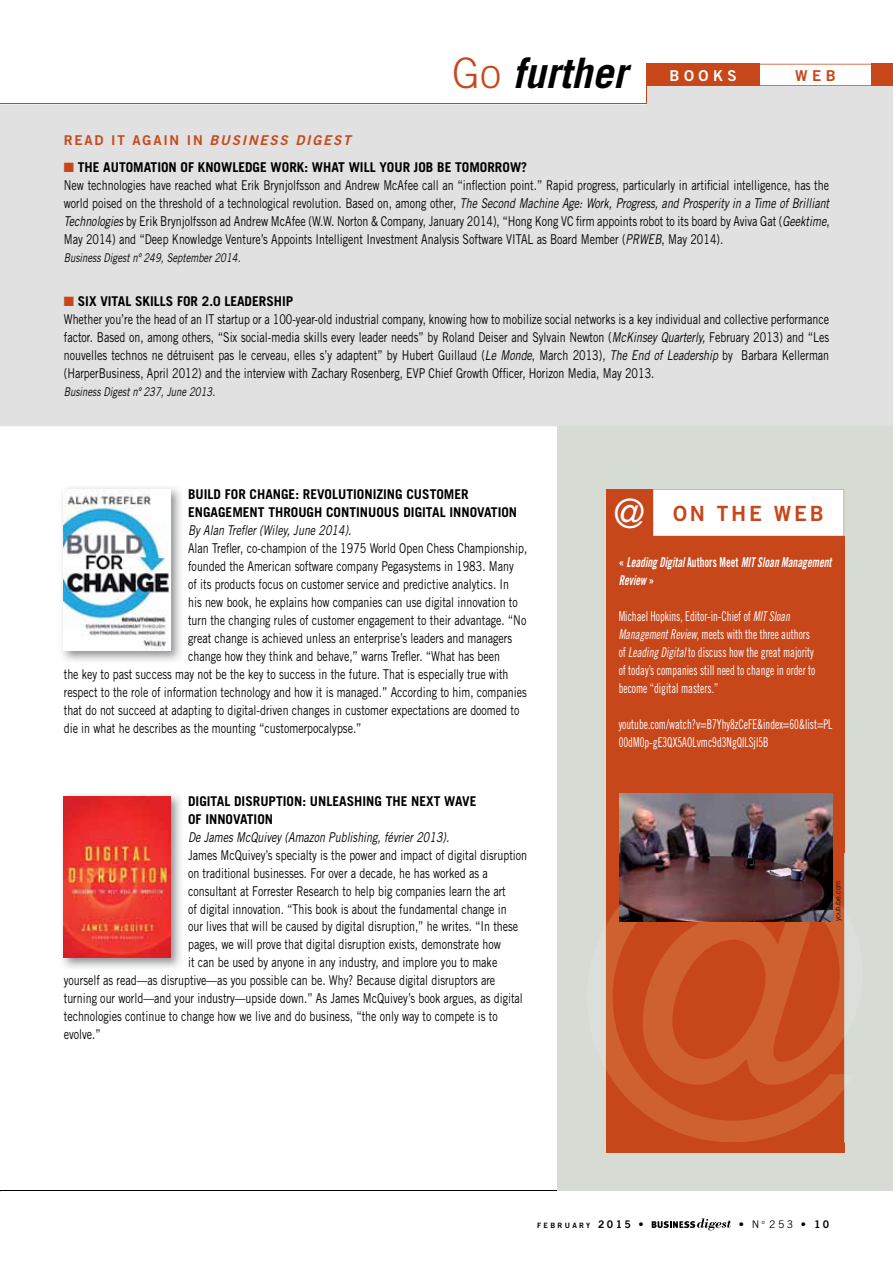
<style>
.page{position:relative;width:893px;height:1263px;background:#fff}
.page>*{position:absolute;margin:0;border:0;box-sizing:border-box;transform-origin:0 0}
.t1{font:390px "Trade Gothic Cond Eighteen";color:#dbdfd9}
.t2{font:italic 700 42px "Trade Gothic";color:#000}
.t3{font:40.5px "Trade Gothic Cond Eighteen";color:#fff}
.t4{font:21px "Trade Gothic Bold Two";letter-spacing:.13em;color:#c7471b}
.t5{font:15px "Trade Gothic Bold Two";letter-spacing:.3em;color:#fff}
.t6{font:15px "Trade Gothic Bold Two";color:#c7471b}
.t7{font:13.5px/18px "Trade Gothic";color:#000;scale:.79 1}
.t8{font:13.5px/18px "Trade Gothic Cond Eighteen";color:#fff;scale:.8 1}
.t9{font:700 13.5px/18px "Trade Gothic";color:#000}
.t10{font:italic 13.5px "Trade Gothic";color:#000;scale:.79 1}
.t11{font:13.5px/18px "Trade Gothic Bold Cond Twenty Obl";color:#fff;scale:.8 1}
.t12{font:italic 13.5px "Trade Gothic Bold Two";letter-spacing:.13em;color:#c7471b}
.t13{font:italic 12px "Trade Gothic";color:#000;scale:.79 1}
.t14{font:10.5px "Trade Gothic";color:#000}
.t15{font:300 7.5px "Trade Gothic";color:#000}
.t16{font:7.35px "Trade Gothic Bold Two";letter-spacing:.315em;color:#000}
.s1{font-weight:300;font-style:normal;color:#c7471b}
.s2{font-style:normal}
.s3{color:#c7471b}
.s4{font-weight:700}
.s5{font-style:italic}
.s6{font-family:"Trade Gothic Bold Cond Twenty"}
.s7{font-family:"Trade Gothic Cond Eighteen Obl"}
.s8{font-size:10.5px}
.s9{font-family:"Trade Gothic";font-size:10.5px}
.s10{font-family:"Trade Gothic Bold Two"}
</style>
<div class="page">
<svg style="left:652px;top:1218px;width:79px;height:12px"></svg>
<hr style="left:0;top:1191px;width:893px;height:1px;background:#000">
<div style="left:0;top:86px;width:893px;height:340px;background:#e0e1e0"></div>
<svg style="left:759px;top:64px;width:112px;height:22px"></svg>
<div style="left:871px;top:64px;width:22px;height:22px;background:#c7471b"></div>
<hr style="left:0;top:103px;width:647px;height:1px;background:#c7471b">
<hr style="left:646px;top:64px;width:1px;height:40px;background:#c7471b">
<img style="left:62px;top:487px;width:119px;height:174px">
<img style="left:64px;top:489px;width:106px;height:162px">
<img style="left:62px;top:794px;width:119px;height:174px">
<img style="left:64px;top:796px;width:106px;height:162px">
<div style="left:557px;top:426px;width:336px;height:765px;background:#d6dbd4"></div>
<div style="left:606px;top:489px;width:47px;height:47px;background:#c7471b"></div>
<div style="left:606px;top:536px;width:238px;height:616px;background:#c7471b"></div>
<svg style="left:619px;top:853px;width:214px;height:69px"></svg>
<div style="left:653px;top:489px;width:191px;height:47px;background:#fff"></div>
<div style="left:647px;top:64px;width:112px;height:22px;background:#c7471b"></div>
<img style="left:620px;top:793px;width:212px;height:60px">
<img style="left:620px;top:853px;width:212px;height:68px">
<h2 class="t2" style="left:452px;top:47px;width:177px"><span class="s1">Go</span> further</h2>
<p class="t5" style="left:670px;top:66px;width:69px">BOOKS</p>
<p class="t6" style="left:795px;top:66px;width:42px">WEB</p>
<p class="t12" style="left:64px;top:132px;width:288px"><span class="s2">READ IT AGAIN IN</span> BUSINESS DIGEST</p>
<p class="t7" style="left:64px;top:158px;width:971px"><span class="s3">■</span> <span class="s4">THE AUTOMATION OF KNOWLEDGE WORK: WHAT WILL YOUR JOB BE TOMORROW?<br></span>New technologies have reached what Erik Brynjolfsson and Andrew McAfee call an “inflection point.” Rapid progress, particularly in artificial intelligence, has the world poised on the threshold of a technological revolution. Based on, among other, <span class="s5">The Second Machine Age: Work, Progress, and Prosperity in a Time of Brilliant Technologies</span> by Erik Brynjolfsson ad Andrew McAfee (W.W. Norton &amp; Company, January 2014), “Hong Kong VC firm appoints robot to its board by Aviva Gat (<span class="s5">Geektime</span>, May 2014) and “Deep Knowledge Venture’s Appoints Intelligent Investment Analysis Software VITAL as Board Member (<span class="s5">PRWEB</span>, May 2014).</p>
<p class="t13" style="left:64px;top:250px;width:225px">Business Digest nº 249, September 2014.</p>
<p class="t7" style="left:64px;top:292px;width:970px"><span class="s3">■</span> <span class="s4">SIX VITAL SKILLS FOR 2.0 LEADERSHIP<br></span>Whether you’re the head of an IT startup or a 100-year-old industrial company, knowing how to mobilize social networks is a key individual and collective performance factor. Based on, among others, “Six social-media skills every leader needs” by Roland Deiser and Sylvain Newton (<span class="s5">McKinsey Quarterly,</span> February 2013) and “Les nouvelles technos ne détruisent pas le cerveau, elles s’y adaptent” by Hubert Guillaud (<span class="s5">Le Monde</span>, March 2013), <span class="s5">The End of Leadership</span> by Barbara Kellerman (HarperBusiness, April 2012) and the interview with Zachary Rosenberg, EVP Chief Growth Officer, Horizon Media, May 2013.</p>
<p class="t13" style="left:64px;top:384px;width:193px">Business Digest nº 237, June 2013.</p>
<p class="t9" style="left:188px;top:485px;width:331px">BUILD FOR CHANGE: REVOLUTIONIZING CUSTOMER<br>ENGAGEMENT THROUGH CONTINUOUS DIGITAL INNOVATION</p>
<p class="t10" style="left:188px;top:522px;width:208px">By Alan Trefler (Wiley, June 2014).</p>
<p class="t7" style="left:188px;top:539px;width:431px">Alan Trefler, co-champion of the 1975 World Open Chess Championship,</p>
<p class="t7" style="left:188px;top:557px;width:414px">founded the American software company Pegasystems in 1983. Many</p>
<p class="t7" style="left:188px;top:575px;width:408px">of its products focus on customer service and predictive analytics. In</p>
<p class="t7" style="left:188px;top:593px;width:419px">his new book, he explains how companies can use digital innovation to</p>
<p class="t7" style="left:188px;top:611px;width:430px">turn the changing rules of customer engagement to their advantage. “No</p>
<p class="t7" style="left:188px;top:629px;width:412px">great change is achieved unless an enterprise’s leaders and managers</p>
<p class="t7" style="left:188px;top:647px;width:396px">change how they think and behave,” warns Trefler. “What has been</p>
<p class="t7" style="left:64px;top:665px;width:564px">the key to past success may not be the key to success in the future. That is especially true with</p>
<p class="t7" style="left:64px;top:683px;width:588px">respect to the role of information technology and how it is managed.” According to him, companies</p>
<p class="t7" style="left:64px;top:701px;width:578px">that do not succeed at adapting to digital-driven changes in customer expectations are doomed to</p>
<p class="t7" style="left:64px;top:719px;width:379px">die in what he describes as the mounting “customerpocalypse.”</p>
<p class="t9" style="left:188px;top:791px;width:290px">DIGITAL DISRUPTION: UNLEASHING THE NEXT WAVE<br>OF INNOVATION</p>
<p class="t10" style="left:188px;top:828px;width:332px">De James McQuivey (Amazon Publishing, février 2013).</p>
<p class="t7" style="left:188px;top:845px;width:431px">James McQuivey’s specialty is the power and impact of digital disruption</p>
<p class="t7" style="left:188px;top:863px;width:381px">on traditional businesses. For over a decade, he has worked as a</p>
<p class="t7" style="left:188px;top:881px;width:404px">consultant at Forrester Research to help big companies learn the art</p>
<p class="t7" style="left:188px;top:899px;width:405px">of digital innovation. “This book is about the fundamental change in</p>
<p class="t7" style="left:188px;top:917px;width:419px">our lives that will be caused by digital disruption,” he writes. “In these</p>
<p class="t7" style="left:188px;top:935px;width:397px">pages, we will prove that digital disruption exists, demonstrate how</p>
<p class="t7" style="left:188px;top:953px;width:393px">it can be used by anyone in any industry, and implore you to make</p>
<p class="t7" style="left:64px;top:971px;width:548px">yourself as read—as disruptive—as you possible can be. Why? Because digital disruptors are</p>
<p class="t7" style="left:64px;top:989px;width:583px">turning our world—and your industry—upside down.” As James McQuivey’s book argues, as digital</p>
<p class="t7" style="left:64px;top:1007px;width:551px">technologies continue to change how we live and do business, “the only way to compete is to</p>
<p class="t7" style="left:64px;top:1025px;width:48px">evolve.”</p>
<h3 class="t3" style="left:613px;top:490px;width:34px">@</h3>
<p class="t11" style="left:619px;top:553px;width:268px"><span class="s6">«</span> Leading Digital <span class="s6">Authors Meet</span> MIT Sloan Management<br>Review <span class="s6">»</span></p>
<p class="t8" style="left:619px;top:607px;width:247px">Michael Hopkins, Editor-in-Chief of <span class="s7">MIT Sloan Management Review</span>, meets with the three authors of <span class="s7">Leading Digital</span> to discuss how the great majority of today’s companies still need to change in order to become “digital masters.”</p>
<p class="t8" style="left:619px;top:715px;width:269px">youtube.com/watch?v=B7Yhy8zCeFE&amp;index=60&amp;list=PL<br>00dM0p-gE3QX5AOLvmc9d3NgQlLSjl5B</p>
<h3 class="t4" style="left:673px;top:501px;width:152px">ON THE WEB</h3>
<h1 class="t1" style="left:569px;top:768px;width:314px">@</h1>
<p class="t15" style="left:833px;top:921px;width:42px;rotate:-90deg">youtube.com</p>
<p class="t16" style="left:537px;top:1221px;width:108px">FEBRUARY <span class="s8">2015</span> <span class="s9">•</span></p>
<p class="t14" style="left:739px;top:1218px;width:92px"><span class="s10">•</span> N <sup>o</sup> 253 • <span class="s10">10</span></p>
</div>
